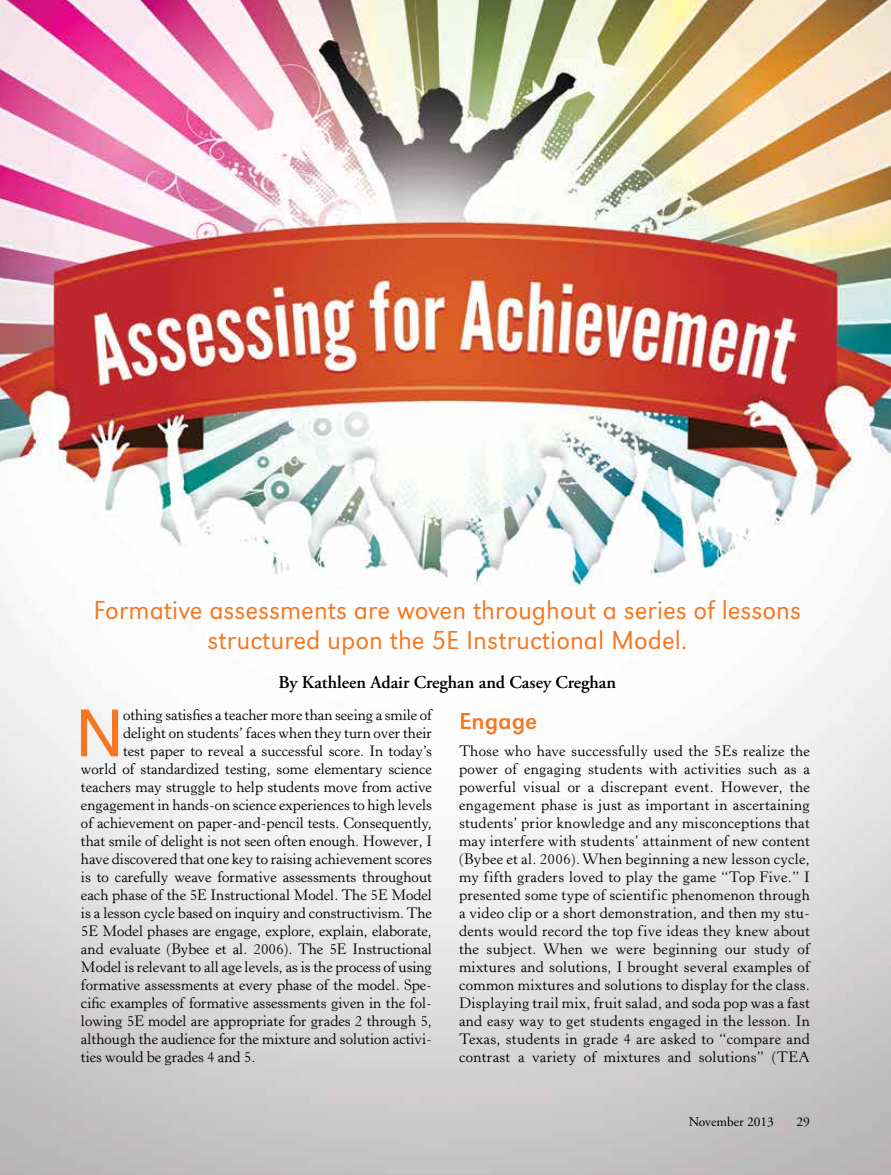
<style>
.page{position:relative;width:891px;height:1175px;background:#fff}
.page>*{position:absolute;margin:0;border:0;box-sizing:border-box;transform-origin:0 0}
.t1{font:65.1px "Helvetica LT Std";color:#f47721}
.t2{font:300 27px/30px "URW Grotesk TOT";color:#f47721;text-align:center}
.t3{font:24px "URW Grotesk TOT";color:#f47721}
.t4{font:600 18px "Adobe Garamond Pro";color:#000}
.t5{font:15px/18px "Horley Old Style MT Std";color:#000;text-align:justify}
.t6{font:13.5px "Adobe Garamond Pro";color:#000}
</style>
<div class="page">
<img style="left:0;top:0;width:891px;height:1174px">
<h2 class="t2" style="left:94px;top:595px;width:709px">Formative assessments are woven throughout a series of lessons structured upon the 5E Instructional Model.</h2>
<p class="t4" style="left:279px;top:672px;width:339px">By Kathleen Adair Creghan and Casey Creghan</p>
<h3 class="t3" style="left:459px;top:707px;width:80px">Engage</h3>
<p class="t5" style="left:459px;top:742px;width:353px">Those who have successfully used the 5Es realize the power of engaging students with activities such as a powerful visual or a discrepant event. However, the engagement phase is just as important in ascertaining students’ prior knowledge and any misconceptions that may interfere with students’ attainment of new content (Bybee et al. 2006). When beginning a new lesson cycle, my fifth graders loved to play the game “Top Five.” I presented some type of scientific phenomenon through a video clip or a short demonstration, and then my stu&shy;dents would record the top five ideas they knew about the subject. When we were beginning our study of mixtures and solutions, I brought several examples of common mixtures and solutions to display for the class.<br>Displaying trail mix, fruit salad, and soda pop was a fast and easy way to get students engaged in the lesson. In Texas, students in grade 4 are asked to “compare and contrast a variety of mixtures and solutions” (TEA</p>
<h1 class="t1" style="left:76px;top:695px;width:49px">N</h1>
<p class="t5" style="left:123px;top:706px;width:310px">othing satisfies a teacher more than seeing a smile of</p>
<p class="t5" style="left:123px;top:724px;width:310px">delight on students’ faces when they turn over their</p>
<p class="t5" style="left:123px;top:742px;width:310px">test paper to reveal a successful score. In today’s</p>
<p class="t5" style="left:81px;top:760px;width:352px">world of standardized testing, some elementary science</p>
<p class="t5" style="left:81px;top:778px;width:352px">teachers may struggle to help students move from active</p>
<p class="t5" style="left:81px;top:796px;width:353px">engagement in hands-on science experiences to high levels</p>
<p class="t5" style="left:81px;top:814px;width:353px">of achievement on paper-and-pencil tests. Consequently,</p>
<p class="t5" style="left:81px;top:832px;width:352px">that smile of delight is not seen often enough. However, I</p>
<p class="t5" style="left:81px;top:850px;width:352px">have discovered that one key to raising achievement scores</p>
<p class="t5" style="left:81px;top:868px;width:352px">is to carefully weave formative assessments throughout</p>
<p class="t5" style="left:81px;top:886px;width:353px">each phase of the 5E Instructional Model. The 5E Model</p>
<p class="t5" style="left:81px;top:904px;width:352px">is a lesson cycle based on inquiry and constructivism. The</p>
<p class="t5" style="left:81px;top:922px;width:352px">5E Model phases are engage, explore, explain, elaborate,</p>
<p class="t5" style="left:81px;top:940px;width:353px">and evaluate (Bybee et al. 2006). The 5E Instructional</p>
<p class="t5" style="left:81px;top:958px;width:353px">Model is relevant to all age levels, as is the process of using</p>
<p class="t5" style="left:81px;top:976px;width:352px">formative assessments at every phase of the model. Spe-</p>
<p class="t5" style="left:81px;top:994px;width:352px">cific examples of formative assessments given in the fol-</p>
<p class="t5" style="left:81px;top:1012px;width:352px">lowing 5E model are appropriate for grades 2 through 5,</p>
<p class="t5" style="left:81px;top:1030px;width:353px">although the audience for the mixture and solution activi-</p>
<p class="t5" style="left:81px;top:1048px;width:176px">ties would be grades 4 and 5.</p>
<p class="t6" style="left:689px;top:1113px;width:87px">November 2013</p>
<p class="t6" style="left:796px;top:1113px;width:15px">29</p>
</div>
